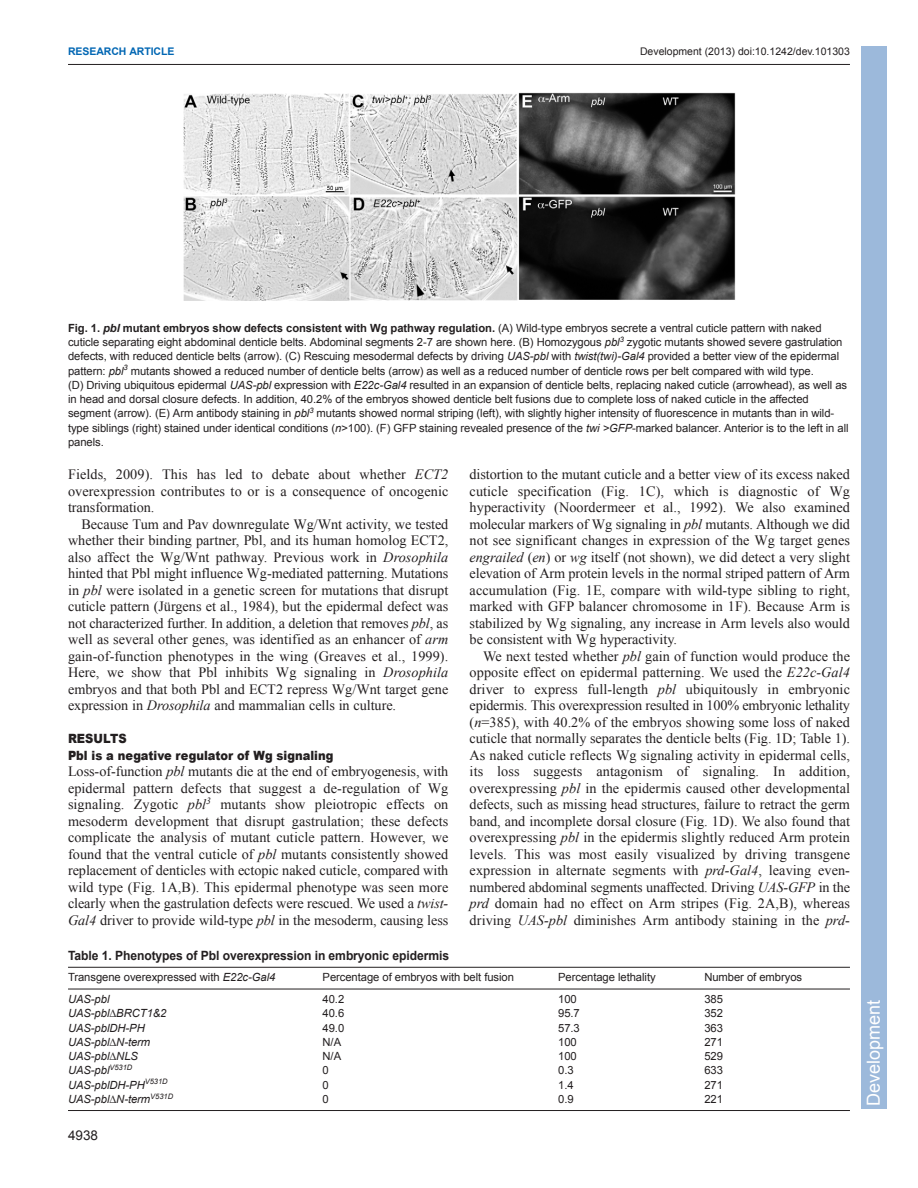
<style>
.page{position:relative;width:918px;height:1188px;background:#fff}
.page>*{position:absolute;margin:0;border:0;box-sizing:border-box;transform-origin:0 0}
.t1{font:18px "Arial";color:#fff}
.t2{font:14.25px/16.5px "Times New Roman";letter-spacing:-.005em;color:#231f20;text-align:justify}
.t3{font:13.5px "Arial";color:#231f20}
.t4{font:700 12.75px "Arial";letter-spacing:-.005em;color:#231f20;scale:.95 1}
.t5{font:900 12.75px/16.5px "Arial";color:#231f20;scale:.9 1}
.t6{font:11.25px/14.2px "Arial";letter-spacing:-.005em;color:#231f20}
.t7{font:italic 11.25px "Arial";letter-spacing:-.005em;color:#231f20}
.t8{font:10.5px "Arial";color:#231f20}
.t9{font:700 10.5px "Arial";letter-spacing:-.005em;color:#0166b3}
.s1{font-weight:700}
.s2{font-weight:700;font-style:italic}
.s3{font-style:italic}
.s4{font-style:normal}
</style>
<div class="page">
<hr style="left:68px;top:64px;width:782px;height:1px;background:#231f20">
<img style="left:183px;top:92px;width:553px;height:209px">
<hr style="left:68px;top:967px;width:782px;height:1px;background:#231f20">
<hr style="left:68px;top:989px;width:782px;height:1px;background:#231f20">
<hr style="left:68px;top:1110px;width:782px;height:1px;background:#231f20">
<div style="left:861px;top:46px;width:25px;height:1063px;background:#9cb9db"></div>
<p class="t9" style="left:68px;top:45px;width:108px">RESEARCH ARTICLE</p>
<p class="t8" style="left:640px;top:45px;width:211px">Development (2013) doi:10.1242/dev.101303</p>
<p class="t6" style="left:68px;top:321px;width:782px"><span class="s1">Fig. 1.</span> <span class="s2">pbl</span> <span class="s1">mutant embryos show defects consistent with Wg pathway regulation.</span> (A) Wild-type embryos secrete a ventral cuticle pattern with naked cuticle separating eight abdominal denticle belts. Abdominal segments 2-7 are shown here. (B) Homozygous <span class="s3">pbl</span><sup>3</sup> zygotic mutants showed severe gastrulation defects, with reduced denticle belts (arrow). (C) Rescuing mesodermal defects by driving <span class="s3">UAS-pbl</span> with <span class="s3">twist(twi)-Gal4</span> provided a better view of the epidermal pattern: <span class="s3">pbl</span><sup>3</sup> mutants showed a reduced number of denticle belts (arrow) as well as a reduced number of denticle rows per belt compared with wild type.<br>(D) Driving ubiquitous epidermal <span class="s3">UAS-pbl</span> expression with <span class="s3">E22c-Gal4</span> resulted in an expansion of denticle belts, replacing naked cuticle (arrowhead), as well as in head and dorsal closure defects. In addition, 40.2% of the embryos showed denticle belt fusions due to complete loss of naked cuticle in the affected segment (arrow). (E) Arm antibody staining in <span class="s3">pbl</span><sup>3</sup> mutants showed normal striping (left), with slightly higher intensity of fluorescence in mutants than in wild&shy;type siblings (right) stained under identical conditions (<span class="s3">n</span>&gt;100). (F) GFP staining revealed presence of the <span class="s3">twi &gt;GFP</span>-marked balancer. Anterior is to the left in all panels.</p>
<p class="t2" style="left:68px;top:466px;width:382px">Fields, 2009). This has led to debate about whether <span class="s3">ECT2 </span>overexpression contributes to or is a consequence of oncogenic transformation.</p>
<p class="t2" style="left:68px;top:516px;width:382px;text-indent:13px">Because Tum and Pav downregulate Wg/Wnt activity, we tested whether their binding partner, Pbl, and its human homolog ECT2, also affect the Wg/Wnt pathway. Previous work in <span class="s3">Drosophila </span>hinted that Pbl might influence Wg-mediated patterning. Mutations in <span class="s3">pbl</span> were isolated in a genetic screen for mutations that disrupt cuticle pattern (Jürgens et al., 1984), but the epidermal defect was not characterized further. In addition, a deletion that removes <span class="s3">pbl</span>, as well as several other genes, was identified as an enhancer of <span class="s3">arm </span>gain-of-function phenotypes in the wing (Greaves et al., 1999).<br>Here, we show that Pbl inhibits Wg signaling in <span class="s3">Drosophila </span>embryos and that both Pbl and ECT2 repress Wg/Wnt target gene expression in <span class="s3">Drosophila</span> and mammalian cells in culture.</p>
<p class="t5" style="left:68px;top:730px;width:296px">RESULTS<br>Pbl is a negative regulator of Wg signaling</p>
<p class="t2" style="left:68px;top:763px;width:382px">Loss-of-function <span class="s3">pbl</span> mutants die at the end of embryogenesis, with epidermal pattern defects that suggest a de-regulation of Wg signaling. Zygotic <span class="s3">pbl</span><sup>3</sup> mutants show pleiotropic effects on mesoderm development that disrupt gastrulation; these defects complicate the analysis of mutant cuticle pattern. However, we found that the ventral cuticle of <span class="s3">pbl</span> mutants consistently showed replacement of denticles with ectopic naked cuticle, compared with wild type (Fig. 1A,B). This epidermal phenotype was seen more clearly when the gastrulation defects were rescued. We used a <span class="s3">twist-Gal4</span> driver to provide wild-type <span class="s3">pbl</span> in the mesoderm, causing less</p>
<p class="t2" style="left:470px;top:466px;width:382px">distortion to the mutant cuticle and a better view of its excess naked cuticle specification (Fig. 1C), which is diagnostic of Wg hyperactivity (Noordermeer et al., 1992). We also examined molecular markers of Wg signaling in <span class="s3">pbl</span> mutants. Although we did not see significant changes in expression of the Wg target genes <span class="s3">engrailed</span> (<span class="s3">en</span>) or <span class="s3">wg</span> itself (not shown), we did detect a very slight elevation of Arm protein levels in the normal striped pattern of Arm accumulation (Fig. 1E, compare with wild-type sibling to right, marked with GFP balancer chromosome in 1F). Because Arm is stabilized by Wg signaling, any increase in Arm levels also would be consistent with Wg hyperactivity.</p>
<p class="t2" style="left:470px;top:648px;width:382px;text-indent:13px">We next tested whether <span class="s3">pbl</span> gain of function would produce the opposite effect on epidermal patterning. We used the <span class="s3">E22c-Gal4 </span>driver to express full-length <span class="s3">pbl</span> ubiquitously in embryonic epidermis. This overexpression resulted in 100% embryonic lethality (<span class="s3">n</span>=385), with 40.2% of the embryos showing some loss of naked cuticle that normally separates the denticle belts (Fig. 1D; Table 1).<br>As naked cuticle reflects Wg signaling activity in epidermal cells, its loss suggests antagonism of signaling. In addition, overexpressing <span class="s3">pbl</span> in the epidermis caused other developmental defects, such as missing head structures, failure to retract the germ band, and incomplete dorsal closure (Fig. 1D). We also found that overexpressing <span class="s3">pbl</span> in the epidermis slightly reduced Arm protein levels. This was most easily visualized by driving transgene expression in alternate segments with <span class="s3">prd-Gal4</span>, leaving even&shy;numbered abdominal segments unaffected. Driving <span class="s3">UAS-GFP</span> in the <span class="s3">prd</span> domain had no effect on Arm stripes (Fig. 2A,B), whereas driving <span class="s3">UAS-pbl</span> diminishes Arm antibody staining in the <span class="s3">prd</span>-</p>
<p class="t4" style="left:68px;top:948px;width:403px">Table 1. Phenotypes of Pbl overexpression in embryonic epidermis</p>
<p class="t6" style="left:68px;top:970px;width:209px">Transgene overexpressed with <span class="s3">E22c-Gal4</span></p>
<p class="t6" style="left:323px;top:970px;width:193px">Percentage of embryos with belt fusion</p>
<p class="t6" style="left:558px;top:970px;width:99px">Percentage lethality</p>
<p class="t6" style="left:704px;top:970px;width:99px">Number of embryos</p>
<p class="t7" style="left:68px;top:993px;width:43px">UAS-pbl</p>
<p class="t6" style="left:323px;top:992px;width:23px">40.2</p>
<p class="t6" style="left:558px;top:992px;width:20px">100</p>
<p class="t6" style="left:704px;top:992px;width:20px">385</p>
<p class="t7" style="left:68px;top:1007px;width:100px">UAS-pbl<span class="s4">∆</span>BRCT1&amp;2</p>
<p class="t6" style="left:323px;top:1006px;width:23px">40.6</p>
<p class="t6" style="left:558px;top:1006px;width:23px">95.7</p>
<p class="t6" style="left:704px;top:1006px;width:20px">352</p>
<p class="t7" style="left:68px;top:1021px;width:78px">UAS-pblDH-PH</p>
<p class="t6" style="left:323px;top:1021px;width:23px">49.0</p>
<p class="t6" style="left:558px;top:1021px;width:23px">57.3</p>
<p class="t6" style="left:704px;top:1021px;width:20px">363</p>
<p class="t7" style="left:68px;top:1036px;width:84px">UAS-pbl<span class="s4">∆</span>N-term</p>
<p class="t6" style="left:323px;top:1035px;width:20px">N/A</p>
<p class="t6" style="left:558px;top:1035px;width:20px">100</p>
<p class="t6" style="left:704px;top:1035px;width:20px">271</p>
<p class="t7" style="left:68px;top:1050px;width:72px">UAS-pbl<span class="s4">∆</span>NLS</p>
<p class="t6" style="left:323px;top:1049px;width:20px">N/A</p>
<p class="t6" style="left:558px;top:1049px;width:20px">100</p>
<p class="t6" style="left:704px;top:1049px;width:20px">529</p>
<p class="t7" style="left:68px;top:1064px;width:66px">UAS-pbl<sup>V531D</sup></p>
<p class="t6" style="left:323px;top:1063px;width:8px">0</p>
<p class="t6" style="left:558px;top:1063px;width:17px">0.3</p>
<p class="t6" style="left:704px;top:1063px;width:20px">633</p>
<p class="t7" style="left:68px;top:1078px;width:101px">UAS-pblDH-PH<sup>V531D</sup></p>
<p class="t6" style="left:323px;top:1078px;width:8px">0</p>
<p class="t6" style="left:558px;top:1078px;width:17px">1.4</p>
<p class="t6" style="left:704px;top:1078px;width:20px">271</p>
<p class="t7" style="left:68px;top:1093px;width:107px">UAS-pbl<span class="s4">∆</span>N-term<sup>V531D</sup></p>
<p class="t6" style="left:323px;top:1092px;width:8px">0</p>
<p class="t6" style="left:558px;top:1092px;width:17px">0.9</p>
<p class="t6" style="left:704px;top:1092px;width:20px">221</p>
<p class="t3" style="left:68px;top:1128px;width:32px">4938</p>
<p class="t1" style="left:862px;top:1106px;width:108px;rotate:-90deg">Development</p>
</div>
